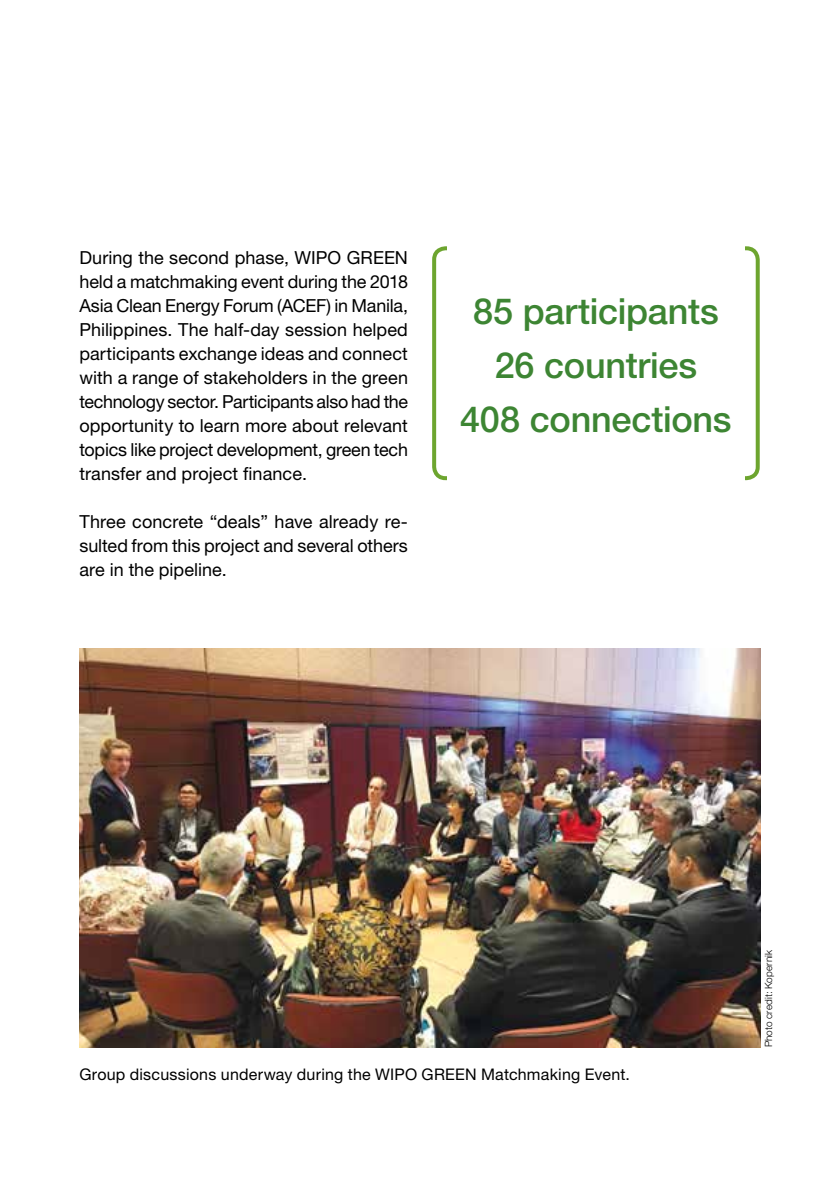
<style>
.page{position:relative;width:840px;height:1191px;background:#fff}
.page>*{position:absolute;margin:0;border:0;box-sizing:border-box;transform-origin:0 0}
.t1{font:500 36px/54px "Helvetica Neue LT Std";letter-spacing:-.005em;color:#3d8533;text-align:center}
.t2{font:18px/24px "Helvetica Neue LT Std";color:#000;text-align:justify}
.t3{font:16px "Helvetica Neue LT Std";letter-spacing:.01em;color:#000}
.t4{font:300 10px "Helvetica Neue LT Std";letter-spacing:.015em;color:#000}
</style>
<div class="page">
<img style="left:79px;top:648px;width:681px;height:399px">
<div style="left:432px;top:246px;width:327px;height:234px;border:4px solid #6da52f;border-radius:11px"></div>
<div style="left:447px;top:241px;width:297px;height:354px;background:#fff"></div>
<p class="t2" style="left:79px;top:245px;width:330px">During the second phase, WIPO GREEN held a matchmaking event during the 2018<br>Asia Clean Energy Forum (ACEF) in Manila, Philippines. The half-day session helped participants exchange ideas and connect with a range of stakeholders in the green technology sector. Participants also had the opportunity to learn more about relevant topics like project development, green tech transfer and project finance.</p>
<p class="t2" style="left:79px;top:509px;width:330px">Three concrete “deals” have already re&shy;sulted from this project and several others are in the pipeline.</p>
<h1 class="t1" style="left:460px;top:284px;width:273px">85 participants<br>26 countries<br>408 connections</h1>
<p class="t3" style="left:79px;top:1065px;width:552px">Group discussions underway during the WIPO GREEN Matchmaking Event.</p>
<p class="t4" style="left:762px;top:1047px;width:99px;rotate:-90deg">Photo credit: Kopernik</p>
</div>
